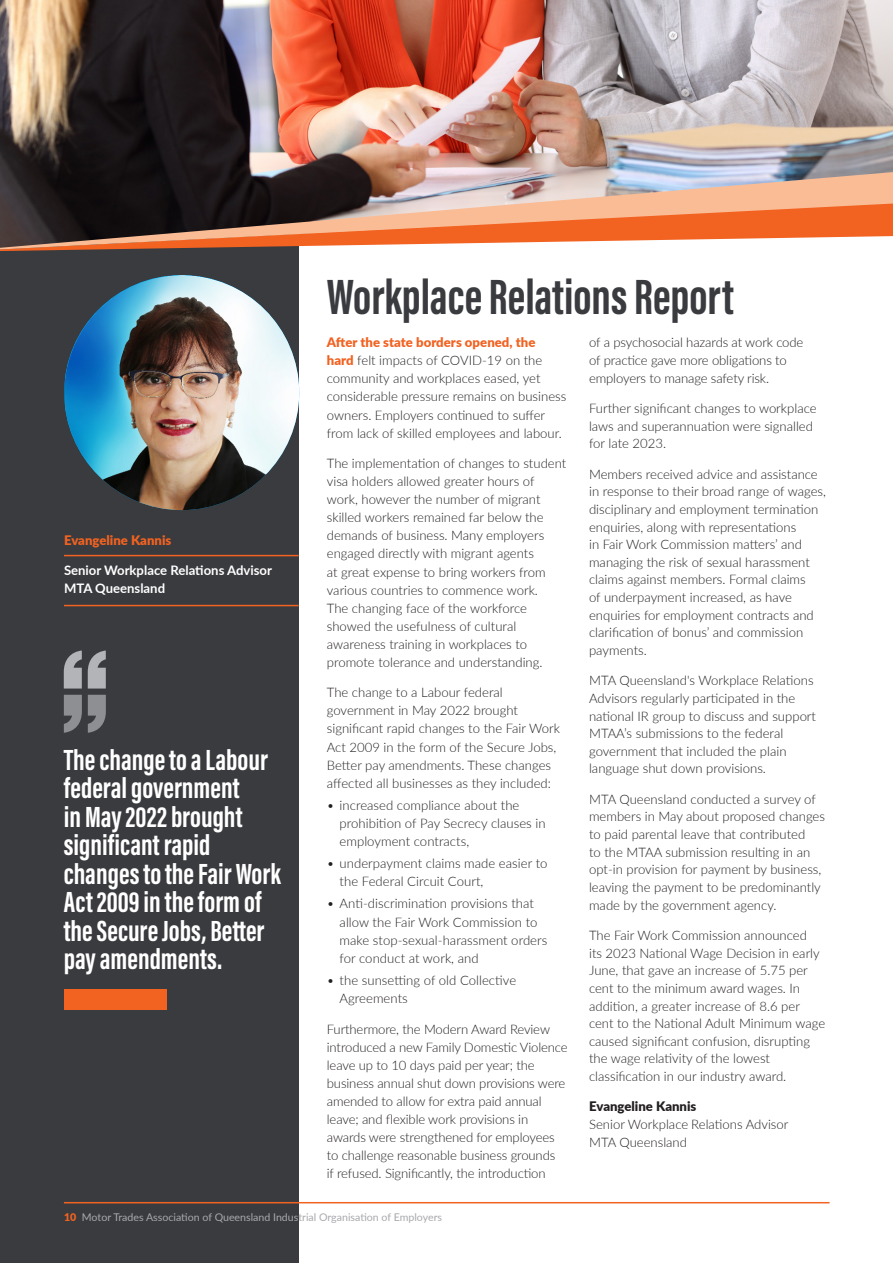
<style>
.page{position:relative;width:893px;height:1263px;background:#fff}
.page>*{position:absolute;margin:0;border:0;box-sizing:border-box;transform-origin:0 0}
.Headings{font:700 51px "Acumin Pro Extra Cond";color:#3a3b3f}
.Header_quotes{font:700 30px/28.5px "Acumin Pro Extra Cond";color:#fff}
.BODY_COPY{font:300 13.2px/18px "Lato";color:#231f20}
.BODY_COPY-2{font:700 13.2px/17.7px "Lato";color:#fff}
.BODY_COPY-3{font:900 13.2px "Lato";color:#f26221}
.t1{font:10.65px "Lato";color:#a8a9ad}
.s1{font-weight:900;color:#f26221}
.s2{font-weight:900}
</style>
<div class="page">
<div style="left:0;top:0;width:299px;height:1263px;background:#3a3b3f"></div>
<hr style="left:64px;top:1202px;width:766px;height:1px;background:#f26221">
<hr style="left:64px;top:555px;width:235px;height:1px;background:#f26221">
<hr style="left:64px;top:605px;width:235px;height:1px;background:#f26221">
<img style="left:64px;top:275px;width:235px;height:235px;border-radius:118px">
<img style="left:0;top:0;width:893px;height:172px">
<svg style="left:0;top:249px;width:120px;height:2px"></svg>
<svg style="left:0;top:172px;width:893px;height:77px;background:#a87762"></svg>
<svg style="left:64px;top:650px;width:42px;height:38px"></svg>
<svg style="left:64px;top:695px;width:42px;height:38px"></svg>
<div style="left:64px;top:989px;width:103px;height:20px;background:#f26221"></div>
<p class="BODY_COPY-3" style="left:64px;top:530px;width:109px">Evangeline Kannis</p>
<p class="BODY_COPY-2" style="left:64px;top:561px;width:210px">Senior Workplace Relations Advisor<br>MTA Queensland</p>
<p class="Header_quotes" style="left:64px;top:745px;width:218px">The change to a Labour federal government<br>in May 2022 brought significant rapid changes to the Fair Work<br>Act 2009 in the form of the Secure Jobs, Better pay amendments.</p>
<p class="Headings" style="left:327px;top:265px;width:408px">Workplace Relations Report</p>
<p class="BODY_COPY" style="left:327px;top:333px;width:241px"><span class="s1">After the state borders opened, the<br>hard</span> felt impacts of COVID-19 on the community and workplaces eased, yet considerable pressure remains on business owners. Employers continued to suffer from lack of skilled employees and labour.</p>
<p class="BODY_COPY" style="left:327px;top:454px;width:241px">The implementation of changes to student visa holders allowed greater hours of work, however the number of migrant skilled workers remained far below the demands of business. Many employers engaged directly with migrant agents<br>at great expense to bring workers from various countries to commence work.<br>The changing face of the workforce showed the usefulness of cultural awareness training in workplaces to promote tolerance and understanding.</p>
<p class="BODY_COPY" style="left:327px;top:683px;width:235px">The change to a Labour federal government in May 2022 brought significant rapid changes to the Fair Work Act 2009 in the form of the Secure Jobs, Better pay amendments. These changes affected all businesses as they included:</p>
<p class="BODY_COPY" style="left:340px;top:796px;width:208px;text-indent:-13px">• increased compliance about the prohibition of Pay Secrecy clauses in employment contracts,</p>
<p class="BODY_COPY" style="left:340px;top:854px;width:209px;text-indent:-13px">• underpayment claims made easier to the Federal Circuit Court,</p>
<p class="BODY_COPY" style="left:340px;top:894px;width:209px;text-indent:-13px">• Anti-discrimination provisions that allow the Fair Work Commission to make stop-sexual-harassment orders for conduct at work, and</p>
<p class="BODY_COPY" style="left:340px;top:971px;width:178px;text-indent:-13px">• the sunsetting of old Collective<br>Agreements</p>
<p class="BODY_COPY" style="left:327px;top:1019px;width:242px">Furthermore, the Modern Award Review introduced a new Family Domestic Violence leave up to 10 days paid per year; the business annual shut down provisions were amended to allow for extra paid annual leave; and flexible work provisions in awards were strengthened for employees to challenge reasonable business grounds<br>if refused. Significantly, the introduction</p>
<p class="BODY_COPY" style="left:589px;top:333px;width:216px">of a psychosocial hazards at work code of practice gave more obligations to employers to manage safety risk.</p>
<p class="BODY_COPY" style="left:589px;top:399px;width:229px">Further significant changes to workplace laws and superannuation were signalled for late 2023.</p>
<p class="BODY_COPY" style="left:589px;top:465px;width:238px">Members received advice and assistance in response to their broad range of wages, disciplinary and employment termination enquiries, along with representations<br>in Fair Work Commission matters’ and managing the risk of sexual harassment claims against members. Formal claims<br>of underpayment increased, as have enquiries for employment contracts and clarification of bonus’ and commission payments.</p>
<p class="BODY_COPY" style="left:589px;top:671px;width:229px">MTA Queensland's Workplace Relations Advisors regularly participated in the national IR group to discuss and support MTAA’s submissions to the federal government that included the plain language shut down provisions.</p>
<p class="BODY_COPY" style="left:589px;top:790px;width:237px;line-height:17.5px">MTA Queensland conducted a survey of members in May about proposed changes to paid parental leave that contributed<br>to the MTAA submission resulting in an opt-in provision for payment by business, leaving the payment to be predominantly made by the government agency.</p>
<p class="BODY_COPY" style="left:589px;top:926px;width:238px">The Fair Work Commission announced<br>its 2023 National Wage Decision in early June, that gave an increase of 5.75 per cent to the minimum award wages. In addition, a greater increase of 8.6 per cent to the National Adult Minimum wage caused significant confusion, disrupting the wage relativity of the lowest classification in our industry award.</p>
<p class="BODY_COPY" style="left:589px;top:1097px;width:201px"><span class="s2">Evangeline Kannis<br></span>Senior Workplace Relations Advisor<br>MTA Queensland</p>
<p class="t1" style="left:64px;top:1209px;width:379px"><span class="s1">10</span> Motor Trades Association of Queensland Industrial Organisation of Employers</p>
</div>
